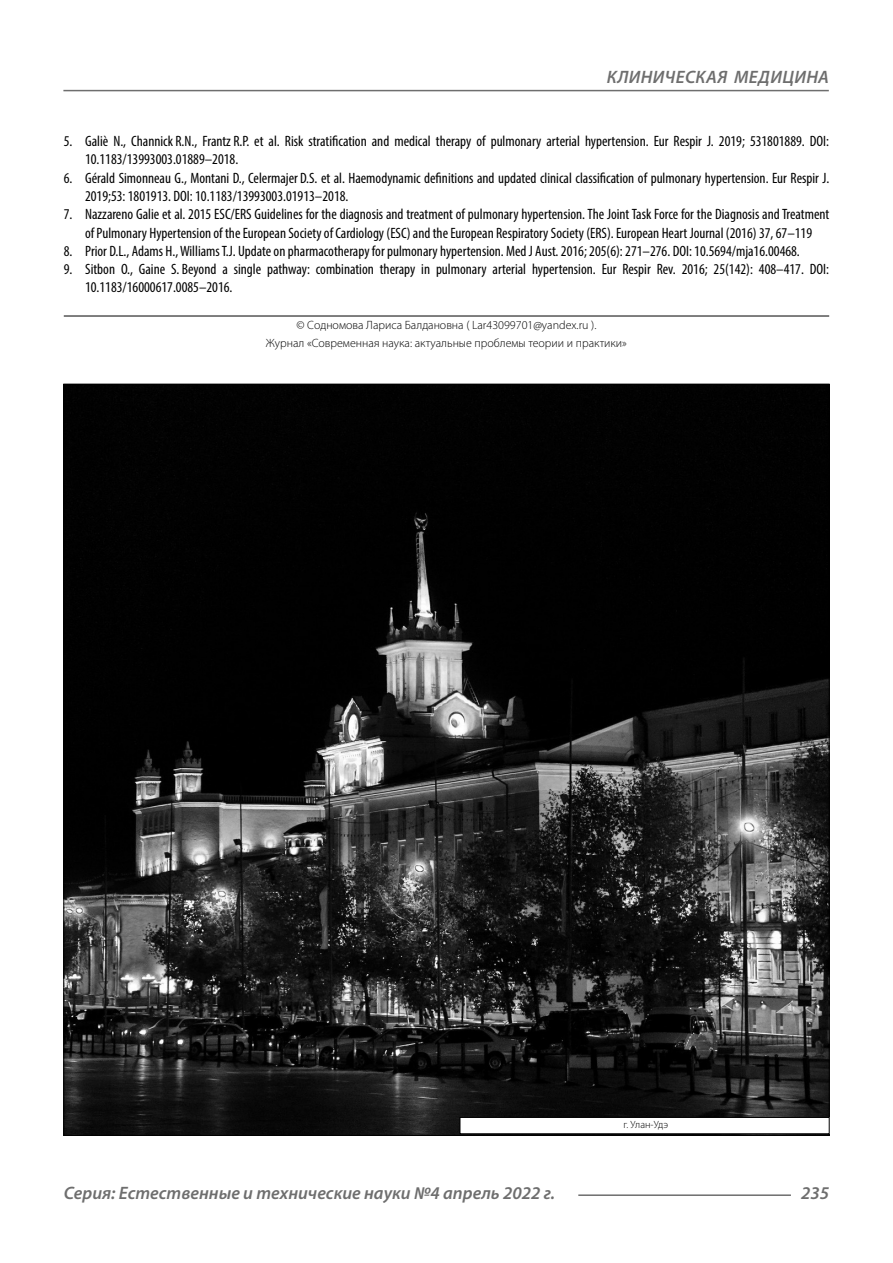
<style>
.page{position:relative;width:893px;height:1263px;background:#fff}
.page>*{position:absolute;margin:0;border:0;box-sizing:border-box;transform-origin:0 0}
.t1{font:italic 600 18px "Myriad Pro";color:#6e6e6e}
.t2{font:condensed 15px/18.3px "Myriad Pro";color:#000}
.Copy{font:300 12px/18.3px "Myriad Pro";color:#000;text-align:center}
.Author-doc{font:300 10.5px "Myriad Pro";color:#000}
</style>
<div class="page">
<hr style="left:64px;top:316px;width:765px;height:1px;background:#000">
<img style="left:65px;top:386px;width:763px;height:748px">
<div style="left:460px;top:1117px;width:369px;height:17px;background:#fff"></div>
<div style="left:460px;top:1117px;width:370px;height:17px;border:1px solid #000"></div>
<hr style="left:578px;top:1194px;width:213px;height:2px;background:#6e6e6e">
<hr style="left:63px;top:90px;width:766px;height:1px;background:#6e6e6e">
<p class="t1" style="left:607px;top:66px;width:23px">Клиническая</p>
<p class="t1" style="left:734px;top:66px;width:13px">медицина</p>
<p class="t2" style="left:85px;top:132px;width:746px;text-indent:-21px">5. Galiè N., Channick R.N., Frantz R.P. et al. Risk stratification and medical therapy of pulmonary arterial hypertension. Eur Respir J. 2019; 531801889. DOI:<br>10.1183/13993003.01889–2018.</p>
<p class="t2" style="left:85px;top:168px;width:746px;text-indent:-21px">6. Gérald Simonneau G., Montani D., Celermajer D.S. et al. Haemodynamic definitions and updated clinical classification of pulmonary hypertension. Eur Respir J.<br>2019;53: 1801913. DOI: 10.1183/13993003.01913–2018.</p>
<p class="t2" style="left:64px;top:205px;width:767px;text-align:center">7. Nazzareno Galie et al. 2015 ESC/ERS Guidelines for the diagnosis and treatment of pulmonary hypertension. The Joint Task Force for the Diagnosis and Treatment of Pulmonary Hypertension of the European Society of Cardiology (ESC) and the European Respiratory Society (ERS). European Heart Journal (2016) 37, 67–119</p>
<p class="t2" style="left:64px;top:242px;width:738px">8. Prior D.L., Adams H., WilliamsT.J. Update on pharmacotherapy for pulmonary hypertension. Med J Aust. 2016; 205(6): 271–276. DOI: 10.5694/mja16.00468.</p>
<p class="t2" style="left:85px;top:260px;width:746px;text-indent:-21px">9. Sitbon O., Gaine S. Beyond a single pathway: combination therapy in pulmonary arterial hypertension. Eur Respir Rev. 2016; 25(142): 408–417. DOI:<br>10.1183/16000617.0085–2016.</p>
<p class="Copy" style="left:266px;top:316px;width:363px">© Cодномова Лариса Балдановна ( Lar43099701@yandex.ru ).<br>Журнал «Современная наука: актуальные проблемы теории и практики»</p>
<p class="Author-doc" style="left:623px;top:1118px;width:46px">г. Улан-Удэ</p>
<p class="t1" style="left:64px;top:1182px;width:493px">Серия: Естественные и технические науки №4 апрель 2022 г.</p>
<p class="t1" style="left:801px;top:1182px;width:30px">235</p>
</div>
